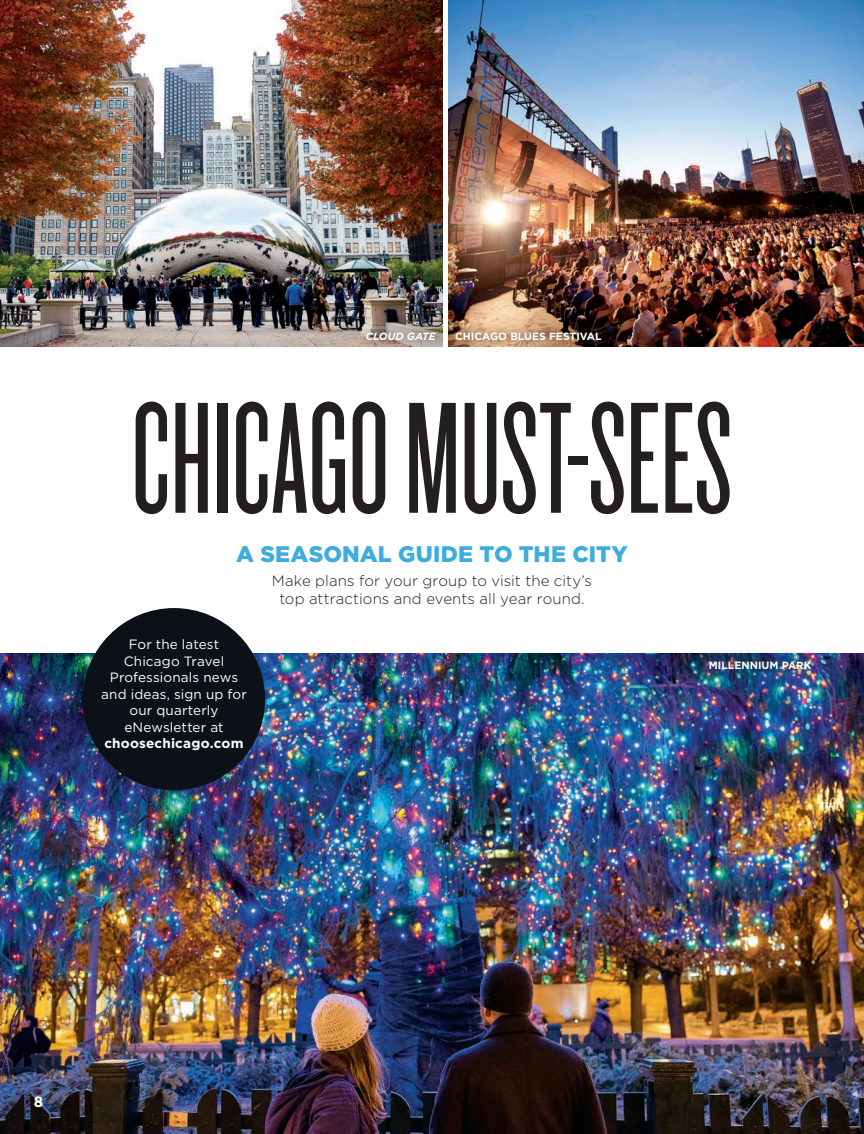
<style>
.page{position:relative;width:864px;height:1134px;background:#fff}
.page>*{position:absolute;margin:0;border:0;box-sizing:border-box;transform-origin:0 0}
.t1{font:165px "Knockout HTF26 Junior Flyweight";color:#231f20}
.body_copy{font:900 22.5px "Gotham";letter-spacing:.01em;color:#3eacdc}
.body_copy-2{font:300 15px/18px "Gotham";letter-spacing:.005em;color:#231f20;text-align:center}
.t2{font:700 15px "Gotham";color:#fff}
.callout_bubble_copy{font:13.5px/16.5px "Gotham";letter-spacing:.01em;color:#fff;text-align:center}
.photo_caption_white{font:700 10.5px "Gotham";color:#fff}
.photo_caption_white-2{font:italic 700 10.5px "Gotham";color:#fff}
.s1{font-weight:700}
</style>
<div class="page">
<img style="left:0;top:0;width:442px;height:347px">
<img style="left:0;top:653px;width:864px;height:481px">
<img style="left:448px;top:0;width:416px;height:347px">
<div style="left:695px;top:646px;width:130px;height:37px;background:#231f20;opacity:.75"></div>
<div style="left:700px;top:652px;width:120px;height:26px;background:#231f20;opacity:.75"></div>
<div style="left:447px;top:323px;width:163px;height:27px;background:#231f20;opacity:.75"></div>
<div style="left:357px;top:323px;width:88px;height:26px;background:#231f20;opacity:.75"></div>
<div style="left:83px;top:608px;width:182px;height:182px;background:#0b1116;border-radius:50%"></div>
<p class="photo_caption_white-2" style="left:365px;top:329px;width:72px">CLOUD GATE</p>
<p class="photo_caption_white" style="left:455px;top:329px;width:148px">CHICAGO BLUES FESTIVAL</p>
<p class="t1" style="left:132px;top:379px;width:602px">CHICAGO MUST-SEES</p>
<p class="body_copy" style="left:236px;top:538px;width:393px">A SEASONAL GUIDE TO THE CITY</p>
<p class="body_copy-2" style="left:272px;top:572px;width:322px">Make plans for your group to visit the city’s top attractions and events all year round.</p>
<p class="callout_bubble_copy" style="left:101px;top:636px;width:147px">For the latest<br>Chicago Travel<br>Professionals news and ideas, sign up for our quarterly eNewsletter at <span class="s1">choosechicago.com</span></p>
<p class="photo_caption_white" style="left:709px;top:658px;width:104px">MILLENNIUM PARK</p>
<p class="t2" style="left:34px;top:1092px;width:11px">8</p>
</div>
